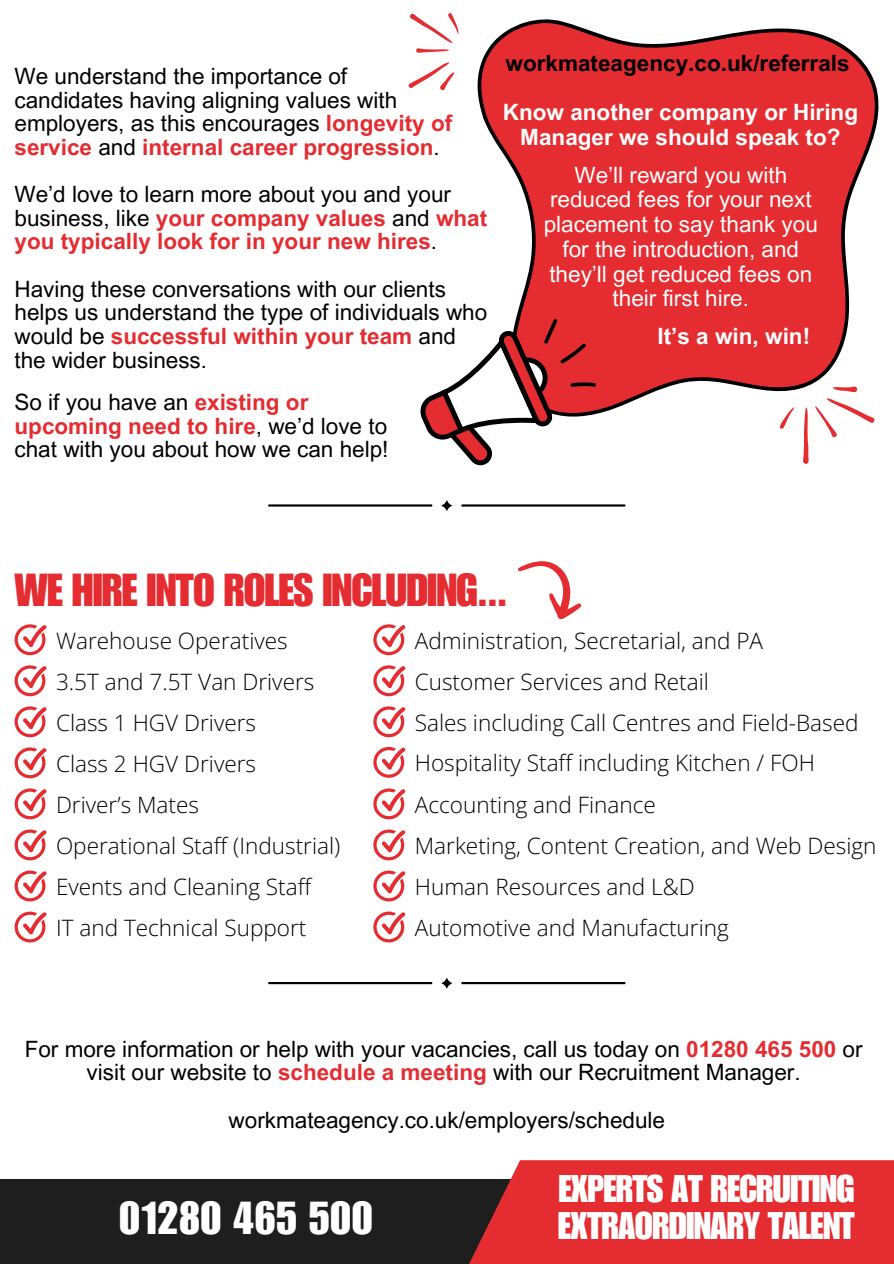
<style>
.page{position:relative;width:894px;height:1264px;background:#fff}
.page>*{position:absolute;margin:0;border:0;box-sizing:border-box;transform-origin:0 0}
.t1{font:45px "Impact LT Std";letter-spacing:-.02em;color:#e42c31}
.t2{font:45px "Impact LT Std";color:#fff}
.t3{font:37.5px "Impact LT Std";letter-spacing:-.02em;color:#fff}
.t4{font:22.5px/23.7px "Arial MT Pro";color:#000}
.t5{font:300 22.5px "Open Sans";color:#000}
.t6{font:700 22.5px/23.7px "Arial MT Pro";color:#e42c31}
.t7{font:22.5px/24.8px "Arial MT Pro";color:#fff;text-align:center}
.t8{font:700 22.5px/24.8px "Arial MT Pro";color:#fff;text-align:center}
.t9{font:700 22.5px "Arial MT Pro";color:#000}
.s1{font-weight:700;color:#e42c31}
.s2{font-weight:400;color:#000}
</style>
<div class="page">
<svg style="left:477px;top:19px;width:402px;height:395px;fill:#e42c31"></svg>
<svg style="left:420px;top:319px;width:175px;height:147px"></svg>
<svg style="left:779px;top:383px;width:98px;height:81px"></svg>
<svg style="left:408px;top:13px;width:51px;height:77px"></svg>
<div style="left:0;top:1178px;width:893px;height:85px;background:#1e1e1e"></div>
<div style="left:455px;top:1160px;width:438px;height:103px;background:#e42c31"></div>
<svg style="left:441px;top:500px;width:11px;height:11px"></svg>
<hr style="left:268px;top:504px;width:164px;height:2px;background:#000">
<hr style="left:461px;top:504px;width:163px;height:2px;background:#000">
<svg style="left:373px;top:829px;width:32px;height:31px"></svg>
<svg style="left:373px;top:788px;width:32px;height:31px"></svg>
<svg style="left:373px;top:870px;width:32px;height:31px"></svg>
<svg style="left:373px;top:706px;width:32px;height:31px"></svg>
<svg style="left:15px;top:911px;width:32px;height:31px"></svg>
<svg style="left:373px;top:911px;width:32px;height:31px"></svg>
<svg style="left:373px;top:665px;width:32px;height:31px"></svg>
<svg style="left:373px;top:624px;width:32px;height:31px"></svg>
<svg style="left:15px;top:706px;width:32px;height:31px"></svg>
<svg style="left:15px;top:665px;width:32px;height:31px"></svg>
<svg style="left:15px;top:624px;width:32px;height:31px"></svg>
<svg style="left:15px;top:747px;width:32px;height:31px"></svg>
<svg style="left:15px;top:829px;width:32px;height:31px"></svg>
<svg style="left:15px;top:788px;width:32px;height:31px"></svg>
<svg style="left:373px;top:747px;width:32px;height:30px"></svg>
<svg style="left:15px;top:870px;width:32px;height:31px"></svg>
<svg style="left:518px;top:561px;width:64px;height:59px"></svg>
<svg style="left:441px;top:977px;width:11px;height:11px"></svg>
<hr style="left:268px;top:982px;width:164px;height:2px;background:#000">
<hr style="left:461px;top:982px;width:163px;height:2px;background:#000">
<p class="t4" style="left:15px;top:67px;width:334px">We understand the importance of</p>
<p class="t4" style="left:15px;top:91px;width:439px">candidates having aligning values with employers, as this encourages <span class="s1">longevity of service</span> and <span class="s1">internal career progression</span>.</p>
<p class="t6" style="left:15px;top:185px;width:474px"><span class="s2">We’d love to learn more about you and your business, like</span> your company values <span class="s2">and</span> what you typically look for in your new hires<span class="s2">.</span></p>
<p class="t4" style="left:15px;top:280px;width:474px">Having these conversations with our clients helps us understand the type of individuals who would be <span class="s1">successful within your team</span> and</p>
<p class="t4" style="left:15px;top:350px;width:194px">the wider business.</p>
<p class="t4" style="left:15px;top:393px;width:295px">So if you have an <span class="s1">existing or</span></p>
<p class="t6" style="left:15px;top:416px;width:374px">upcoming need to hire<span class="s2">, we’d love to</span></p>
<p class="t4" style="left:15px;top:440px;width:375px">chat with you about how we can help!</p>
<p class="t9" style="left:505px;top:55px;width:345px">workmateagency.co.uk/referrals</p>
<p class="t8" style="left:502px;top:103px;width:357px">Know another company or Hiring<br>Manager we should speak to?</p>
<h4 class="t7" style="left:543px;top:165px;width:275px">We’ll reward you with reduced fees for your next placement to say thank you for the introduction, and they’ll get reduced fees on their first hire.</h4>
<h4 class="t8" style="left:657px;top:326px;width:154px">It’s a win, win!</h4>
<p class="t1" style="left:15px;top:574px;width:494px">WE HIRE INTO ROLES INCLUDING...</p>
<p class="t5" style="left:56px;top:624px;width:233px">Warehouse Operatives</p>
<p class="t5" style="left:414px;top:624px;width:350px">Administration, Secretarial, and PA</p>
<p class="t5" style="left:56px;top:665px;width:260px">3.5T and 7.5T Van Drivers</p>
<p class="t5" style="left:414px;top:665px;width:295px">Customer Services and Retail</p>
<p class="t5" style="left:56px;top:706px;width:201px">Class 1 HGV Drivers</p>
<p class="t5" style="left:414px;top:706px;width:445px">Sales including Call Centres and Field-Based</p>
<p class="t5" style="left:56px;top:747px;width:201px">Class 2 HGV Drivers</p>
<p class="t5" style="left:414px;top:747px;width:401px">Hospitality Staff including Kitchen / FOH</p>
<p class="t5" style="left:56px;top:788px;width:144px">Driver’s Mates</p>
<p class="t5" style="left:414px;top:788px;width:243px">Accounting and Finance</p>
<p class="t5" style="left:56px;top:829px;width:286px">Operational Staff (Industrial)</p>
<h1 class="t5" style="left:414px;top:829px;width:463px">Marketing, Content Creation, and Web Design</h1>
<p class="t5" style="left:56px;top:870px;width:257px">Events and Cleaning Staff</p>
<p class="t5" style="left:414px;top:870px;width:281px">Human Resources and L&amp;D</p>
<p class="t5" style="left:56px;top:911px;width:252px">IT and Technical Support</p>
<p class="t5" style="left:414px;top:911px;width:315px">Automotive and Manufacturing</p>
<p class="t4" style="left:25px;top:1039px;width:839px">For more information or help with your vacancies, call us today on <span class="s1">01280 465 500</span> or</p>
<p class="t4" style="left:87px;top:1063px;width:715px">visit our website to <span class="s1">schedule a meeting</span> with our Recruitment Manager.</p>
<p class="t4" style="left:228px;top:1110px;width:438px">workmateagency.co.uk/employers/schedule</p>
<p class="t3" style="left:558px;top:1174px;width:297px">EXPERTS AT RECRUITING</p>
<h4 class="t2" style="left:119px;top:1202px;width:256px">01280 465 500</h4>
<p class="t3" style="left:558px;top:1211px;width:298px">EXTRAORDINARY TALENT</p>
</div>
